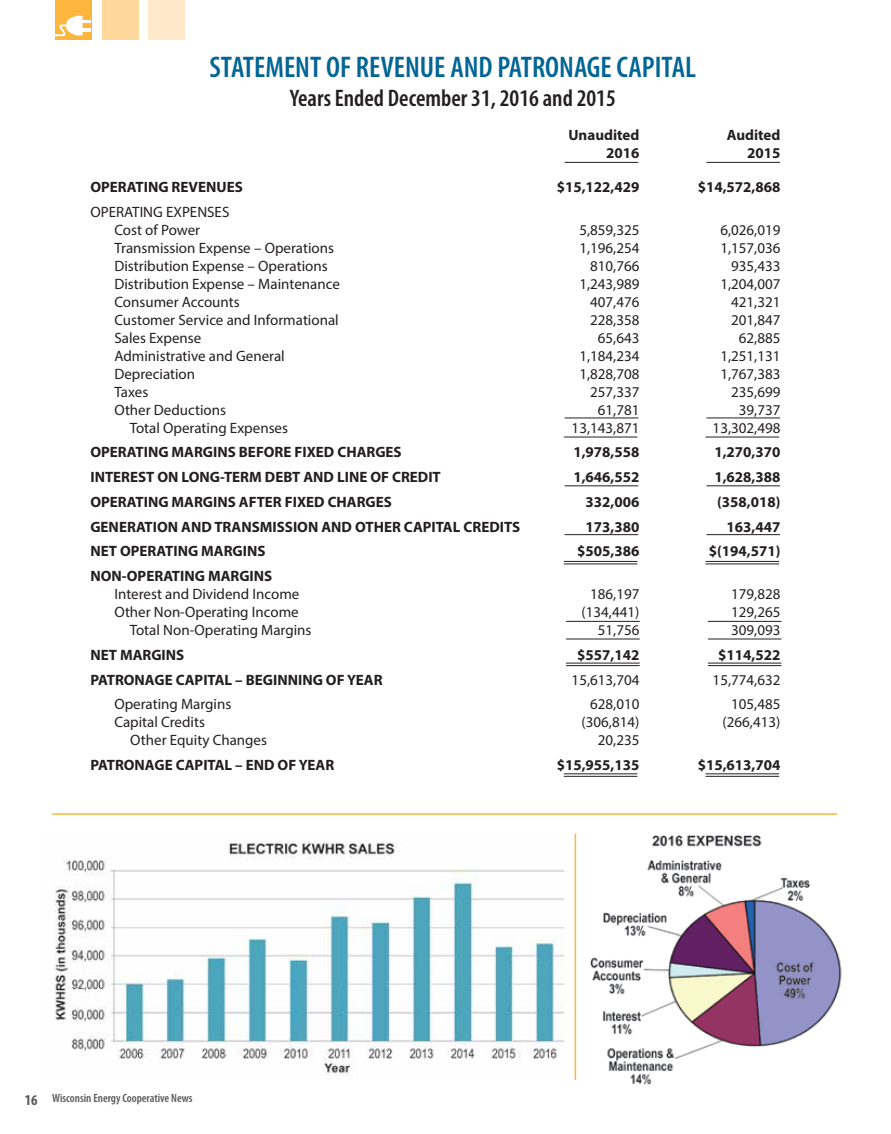
<style>
.page{position:relative;width:891px;height:1134px;background:#fff}
.page>*{position:absolute;margin:0;border:0;box-sizing:border-box;transform-origin:0 0}
.t1{font:600 condensed 30px "Myriad Pro";color:#016595}
.t2{font:600 condensed 24px "Myriad Pro";color:#231f20}
.t3{font:15px/18px "Myriad Pro";color:#231f20;text-align:center}
.t4{font:700 15px "Myriad Pro";color:#231f20}
.t5{font:600 condensed 12px "Myriad Pro";color:#58595b}
.s1{font-weight:700;font-size:15px}
</style>
<div class="page">
<div style="left:56px;top:0;width:36px;height:39px;background:#fcb53d"></div>
<div style="left:102px;top:0;width:37px;height:39px;background:#ffd79c"></div>
<div style="left:148px;top:0;width:37px;height:39px;background:#ffe9ca"></div>
<svg style="left:55px;top:16px;width:35px;height:20px"></svg>
<img style="left:55px;top:842px;width:509px;height:233px">
<img style="left:574px;top:833px;width:268px;height:252px">
<hr style="left:52px;top:813px;width:785px;height:2px;background:#fcb53d">
<hr style="left:575px;top:834px;width:1px;height:246px;background:#fcb53d">
<hr style="left:565px;top:418px;width:73px;height:1px;background:#231f20">
<hr style="left:706px;top:418px;width:74px;height:1px;background:#231f20">
<hr style="left:564px;top:437px;width:73px;height:1px;background:#231f20">
<hr style="left:706px;top:437px;width:73px;height:1px;background:#231f20">
<hr style="left:565px;top:485px;width:73px;height:1px;background:#231f20">
<hr style="left:706px;top:485px;width:74px;height:1px;background:#231f20">
<hr style="left:565px;top:534px;width:73px;height:1px;background:#231f20">
<hr style="left:706px;top:534px;width:74px;height:1px;background:#231f20">
<hr style="left:566px;top:621px;width:74px;height:1px;background:#231f20">
<hr style="left:708px;top:621px;width:73px;height:1px;background:#231f20">
<hr style="left:566px;top:639px;width:74px;height:1px;background:#231f20">
<hr style="left:708px;top:639px;width:73px;height:1px;background:#231f20">
<hr style="left:566px;top:665px;width:74px;height:1px;background:#231f20">
<hr style="left:566px;top:663px;width:74px;height:1px;background:#231f20">
<hr style="left:708px;top:665px;width:73px;height:1px;background:#231f20">
<hr style="left:708px;top:663px;width:73px;height:1px;background:#231f20">
<hr style="left:564px;top:776px;width:73px;height:1px;background:#231f20">
<hr style="left:564px;top:774px;width:73px;height:1px;background:#231f20">
<hr style="left:706px;top:776px;width:73px;height:1px;background:#231f20">
<hr style="left:706px;top:774px;width:73px;height:1px;background:#231f20">
<hr style="left:564px;top:564px;width:73px;height:1px;background:#231f20">
<hr style="left:564px;top:561px;width:73px;height:1px;background:#231f20">
<hr style="left:706px;top:564px;width:73px;height:1px;background:#231f20">
<hr style="left:706px;top:561px;width:73px;height:1px;background:#231f20">
<hr style="left:565px;top:162px;width:73px;height:1px;background:#231f20">
<hr style="left:706px;top:162px;width:74px;height:1px;background:#231f20">
<h1 class="t1" style="left:210px;top:48px;width:488px">STATEMENT OF REVENUE AND PATRONAGE CAPITAL</h1>
<h2 class="t2" style="left:290px;top:83px;width:328px">Years Ended December 31, 2016 and 2015</h2>
<p class="t4" style="left:568px;top:125px;width:73px">Unaudited</p>
<p class="t4" style="left:727px;top:125px;width:55px">Audited</p>
<p class="t4" style="left:606px;top:143px;width:35px">2016</p>
<p class="t4" style="left:747px;top:143px;width:35px">2015</p>
<p class="t4" style="left:90px;top:177px;width:154px">OPERATING REVENUES</p>
<p class="t4" style="left:557px;top:177px;width:84px">$15,122,429</p>
<p class="t4" style="left:698px;top:177px;width:84px">$14,572,868</p>
<p class="t3" style="left:90px;top:202px;width:140px">OPERATING EXPENSES<br>Cost of Power</p>
<p class="t3" style="left:579px;top:220px;width:62px">5,859,325</p>
<p class="t3" style="left:720px;top:220px;width:62px">6,026,019</p>
<p class="t3" style="left:114px;top:238px;width:221px">Transmission Expense – Operations</p>
<p class="t3" style="left:579px;top:238px;width:62px">1,196,254</p>
<p class="t3" style="left:720px;top:238px;width:62px">1,157,036</p>
<p class="t3" style="left:114px;top:256px;width:215px">Distribution Expense – Operations</p>
<p class="t3" style="left:590px;top:256px;width:51px">810,766</p>
<p class="t3" style="left:731px;top:256px;width:51px">935,433</p>
<p class="t3" style="left:114px;top:274px;width:227px">Distribution Expense – Maintenance</p>
<p class="t3" style="left:579px;top:274px;width:62px">1,243,989</p>
<p class="t3" style="left:720px;top:274px;width:62px">1,204,007</p>
<p class="t3" style="left:114px;top:292px;width:127px">Consumer Accounts</p>
<p class="t3" style="left:590px;top:292px;width:51px">407,476</p>
<p class="t3" style="left:731px;top:292px;width:51px">421,321</p>
<p class="t3" style="left:114px;top:310px;width:226px">Customer Service and Informational</p>
<p class="t3" style="left:590px;top:310px;width:51px">228,358</p>
<p class="t3" style="left:731px;top:310px;width:51px">201,847</p>
<p class="t3" style="left:114px;top:328px;width:88px">Sales Expense</p>
<p class="t3" style="left:598px;top:328px;width:43px">65,643</p>
<p class="t3" style="left:739px;top:328px;width:43px">62,885</p>
<p class="t3" style="left:114px;top:346px;width:172px">Administrative and General</p>
<p class="t3" style="left:579px;top:346px;width:62px">1,184,234</p>
<p class="t3" style="left:720px;top:346px;width:62px">1,251,131</p>
<p class="t3" style="left:114px;top:364px;width:82px">Depreciation</p>
<p class="t3" style="left:579px;top:364px;width:62px">1,828,708</p>
<p class="t3" style="left:720px;top:364px;width:62px">1,767,383</p>
<p class="t3" style="left:114px;top:382px;width:35px">Taxes</p>
<p class="t3" style="left:590px;top:382px;width:51px">257,337</p>
<p class="t3" style="left:731px;top:382px;width:51px">235,699</p>
<p class="t3" style="left:114px;top:400px;width:113px">Other Deductions</p>
<p class="t3" style="left:598px;top:400px;width:43px">61,781</p>
<p class="t3" style="left:739px;top:400px;width:43px">39,737</p>
<p class="t3" style="left:130px;top:418px;width:160px">Total Operating Expenses</p>
<p class="t3" style="left:572px;top:418px;width:69px">13,143,871</p>
<p class="t3" style="left:713px;top:418px;width:69px">13,302,498</p>
<p class="t4" style="left:90px;top:443px;width:313px">OPERATING MARGINS BEFORE FIXED CHARGES</p>
<p class="t4" style="left:573px;top:443px;width:68px">1,978,558</p>
<p class="t4" style="left:714px;top:443px;width:68px">1,270,370</p>
<p class="t4" style="left:90px;top:467px;width:352px">INTEREST ON LONG-TERM DEBT AND LINE OF CREDIT</p>
<p class="t4" style="left:573px;top:467px;width:68px">1,646,552</p>
<p class="t4" style="left:714px;top:467px;width:68px">1,628,388</p>
<p class="t4" style="left:90px;top:492px;width:303px">OPERATING MARGINS AFTER FIXED CHARGES</p>
<p class="t4" style="left:586px;top:492px;width:55px">332,006</p>
<p class="t4" style="left:717px;top:492px;width:65px">(358,018)</p>
<p class="t4" style="left:90px;top:517px;width:431px">GENERATION AND TRANSMISSION AND OTHER CAPITAL CREDITS</p>
<p class="t4" style="left:586px;top:517px;width:55px">173,380</p>
<p class="t4" style="left:727px;top:517px;width:55px">163,447</p>
<p class="t4" style="left:90px;top:542px;width:177px">NET OPERATING MARGINS</p>
<p class="t4" style="left:577px;top:542px;width:64px">$505,386</p>
<p class="t4" style="left:709px;top:542px;width:73px">$(194,571)</p>
<p class="t4" style="left:90px;top:566px;width:183px">NON-OPERATING MARGINS</p>
<p class="t3" style="left:114px;top:585px;width:187px">Interest and Dividend Income</p>
<p class="t3" style="left:590px;top:585px;width:51px">186,197</p>
<p class="t3" style="left:731px;top:585px;width:51px">179,828</p>
<p class="t3" style="left:114px;top:603px;width:186px">Other Non-Operating Income</p>
<p class="t3" style="left:582px;top:603px;width:59px">(134,441)</p>
<p class="t3" style="left:731px;top:603px;width:51px">129,265</p>
<p class="t3" style="left:130px;top:621px;width:183px">Total Non-Operating Margins</p>
<p class="t3" style="left:598px;top:621px;width:43px">51,756</p>
<p class="t3" style="left:731px;top:621px;width:51px">309,093</p>
<p class="t4" style="left:90px;top:645px;width:95px">NET MARGINS</p>
<p class="t4" style="left:577px;top:645px;width:64px">$557,142</p>
<p class="t4" style="left:718px;top:645px;width:64px">$114,522</p>
<p class="t4" style="left:90px;top:670px;width:294px">PATRONAGE CAPITAL – BEGINNING OF YEAR</p>
<p class="t3" style="left:572px;top:670px;width:69px">15,613,704</p>
<p class="t3" style="left:713px;top:670px;width:69px">15,774,632</p>
<p class="t3" style="left:114px;top:695px;width:118px">Operating Margins</p>
<p class="t3" style="left:590px;top:695px;width:51px">628,010</p>
<p class="t3" style="left:731px;top:695px;width:51px">105,485</p>
<p class="t3" style="left:114px;top:713px;width:92px">Capital Credits</p>
<p class="t3" style="left:582px;top:713px;width:59px">(306,814)</p>
<p class="t3" style="left:723px;top:713px;width:59px">(266,413)</p>
<p class="t3" style="left:130px;top:731px;width:138px">Other Equity Changes</p>
<p class="t3" style="left:598px;top:731px;width:43px">20,235</p>
<p class="t4" style="left:90px;top:755px;width:245px">PATRONAGE CAPITAL – END OF YEAR</p>
<p class="t4" style="left:557px;top:755px;width:84px">$15,955,135</p>
<p class="t4" style="left:698px;top:755px;width:84px">$15,613,704</p>
<p class="t5" style="left:25px;top:1091px;width:169px"><span class="s1">16</span> Wisconsin Energy Cooperative News</p>
</div>
